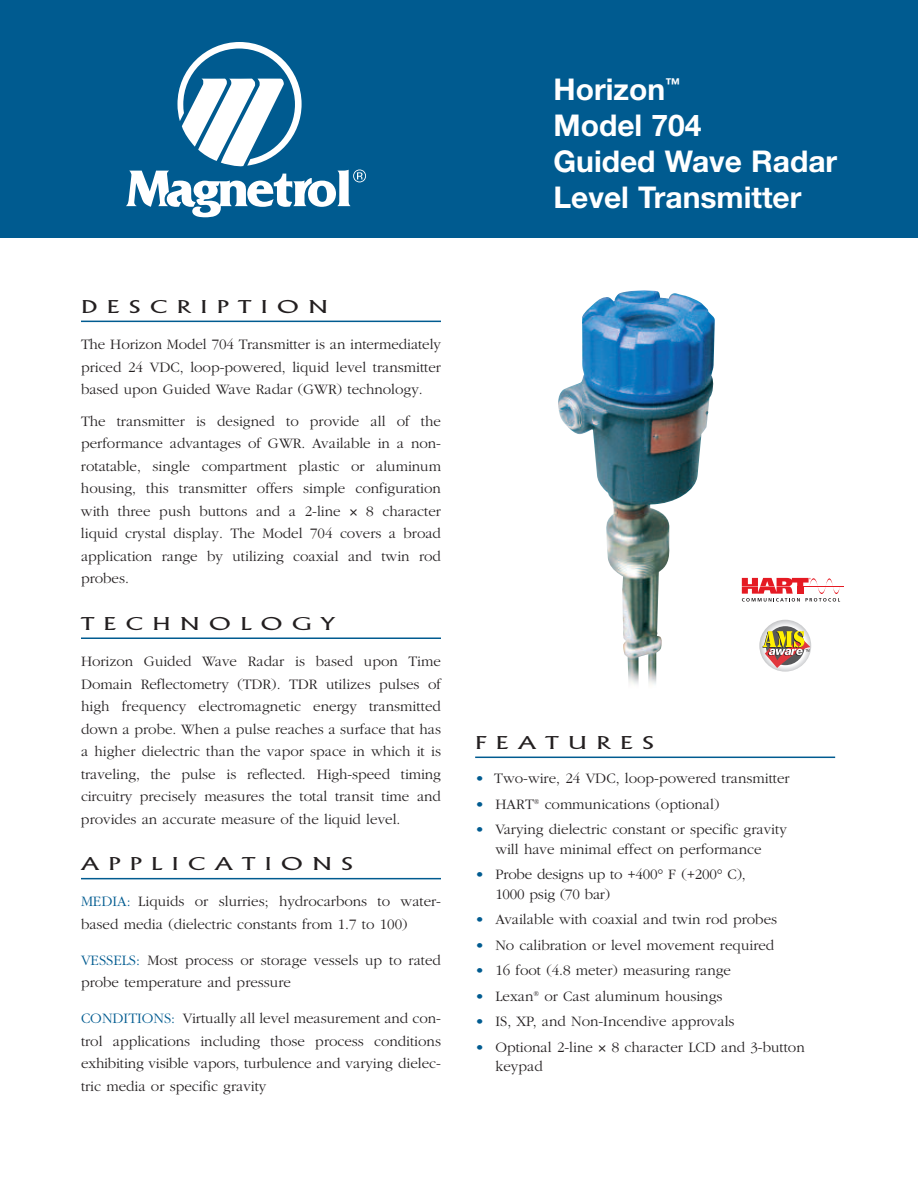
<style>
.page{position:relative;width:918px;height:1188px;background:#fff}
.page>*{position:absolute;margin:0;border:0;box-sizing:border-box;transform-origin:0 0}
.t1{font:700 30px/36px "Helvetica Neue";color:#fff}
.t2{font:300 18px "Alberta Wide";letter-spacing:.525em;color:#231f20}
.t3{font:300 15px/22.5px "Garamond";color:#231f20;text-align:justify}
.s1{color:#005b90}
</style>
<div class="page">
<div style="left:0;top:0;width:918px;height:238px;background:#005b90"></div>
<hr style="left:475px;top:757px;width:360px;height:1px;background:#005b90">
<hr style="left:81px;top:321px;width:360px;height:1px;background:#005b90">
<hr style="left:81px;top:638px;width:360px;height:1px;background:#005b90">
<hr style="left:81px;top:878px;width:360px;height:1px;background:#005b90">
<svg style="left:126px;top:42px;width:240px;height:175px"></svg>
<svg style="left:759px;top:620px;width:52px;height:52px"></svg>
<div style="left:766px;top:626px;width:39px;height:39px;background:#57585a;border-radius:50%"></div>
<svg style="left:762px;top:631px;width:48px;height:37px"></svg>
<hr style="left:803px;top:586px;width:40px;height:1px;background:#e51a23">
<svg style="left:742px;top:578px;width:98px;height:24px"></svg>
<img style="left:558px;top:290px;width:157px;height:395px">
<h1 class="t1" style="left:554px;top:74px;width:285px">Horizon<sup>™<br></sup>Model 704<br>Guided Wave Radar<br>Level Transmitter</h1>
<p class="t2" style="left:81px;top:297px;width:249px">DESCRIPTION</p>
<p class="t3" style="left:81px;top:333px;width:362px">The Horizon Model 704 Transmitter is an intermediately priced 24 VDC, loop-powered, liquid level transmitter based upon Guided Wave Radar (GWR) technology.</p>
<p class="t3" style="left:81px;top:409px;width:362px">The transmitter is designed to provide all of the performance advantages of GWR. Available in a non&shy;rotatable, single compartment plastic or aluminum housing, this transmitter offers simple configuration with three push buttons and a 2-line</p>
<p class="t3" style="left:81px;top:499px;width:362px;text-indent:285px">8 character liquid crystal display. The Model 704 covers a broad application range by utilizing coaxial and twin rod probes.</p>
<p class="t2" style="left:81px;top:614px;width:255px">TECHNOLOGY</p>
<p class="t3" style="left:81px;top:650px;width:362px">Horizon Guided Wave Radar is based upon Time Domain Reflectometry (TDR). TDR utilizes pulses of high frequency electromagnetic energy transmitted down a probe. When a pulse reaches a surface that has a higher dielectric than the vapor space in which it is traveling, the pulse is reflected. High-speed timing circuitry precisely measures the total transit time and provides an accurate measure of the liquid level.</p>
<p class="t2" style="left:81px;top:854px;width:274px">APPLICATIONS</p>
<p class="t3" style="left:81px;top:890px;width:362px"><span class="s1">MEDIA:</span> Liquids or slurries; hydrocarbons to water&shy;based media (dielectric constants from 1.7 to 100)</p>
<p class="t3" style="left:81px;top:948px;width:362px"><span class="s1">VESSELS:</span> Most process or storage vessels up to rated probe temperature and pressure</p>
<p class="t3" style="left:81px;top:1007px;width:362px"><span class="s1">CONDITIONS:</span> Virtually all level measurement and con&shy;trol applications including those process conditions exhibiting visible vapors, turbulence and varying dielec&shy;tric media or specific gravity</p>
<p class="t2" style="left:475px;top:733px;width:180px">FEATURES</p>
<p class="t3" style="left:475px;top:767px;width:316px"><span class="s1">•</span> Two-wire, 24 VDC, loop-powered transmitter</p>
<p class="t3" style="left:475px;top:792px;width:246px"><span class="s1">•</span> HART<sup>®</sup> communications (optional)</p>
<p class="t3" style="left:475px;top:819px;width:313px;line-height:19.5px;text-align:center"><span class="s1">•</span> Varying dielectric constant or specific gravity will have minimal effect on performance</p>
<p class="t3" style="left:495px;top:864px;width:252px;line-height:19.5px;text-indent:-20px"><span class="s1">•</span> Probe designs up to +400° F (+200° C),<br>1000 psig (70 bar)</p>
<p class="t3" style="left:475px;top:908px;width:304px"><span class="s1">•</span> Available with coaxial and twin rod probes</p>
<p class="t3" style="left:475px;top:933px;width:301px"><span class="s1">•</span> No calibration or level movement required</p>
<p class="t3" style="left:475px;top:959px;width:257px"><span class="s1">•</span> 16 foot (4.8 meter) measuring range</p>
<p class="t3" style="left:475px;top:984px;width:249px"><span class="s1">•</span> Lexan<sup>®</sup> or Cast aluminum housings</p>
<p class="t3" style="left:475px;top:1010px;width:261px"><span class="s1">•</span> IS, XP, and Non-Incendive approvals</p>
<p class="t3" style="left:475px;top:1035px;width:119px"><span class="s1">•</span> Optional 2-line</p>
<p class="t3" style="left:612px;top:1035px;width:194px">8 character LCD and 3-button</p>
<p class="t3" style="left:495px;top:1055px;width:49px">keypad</p>
</div>
